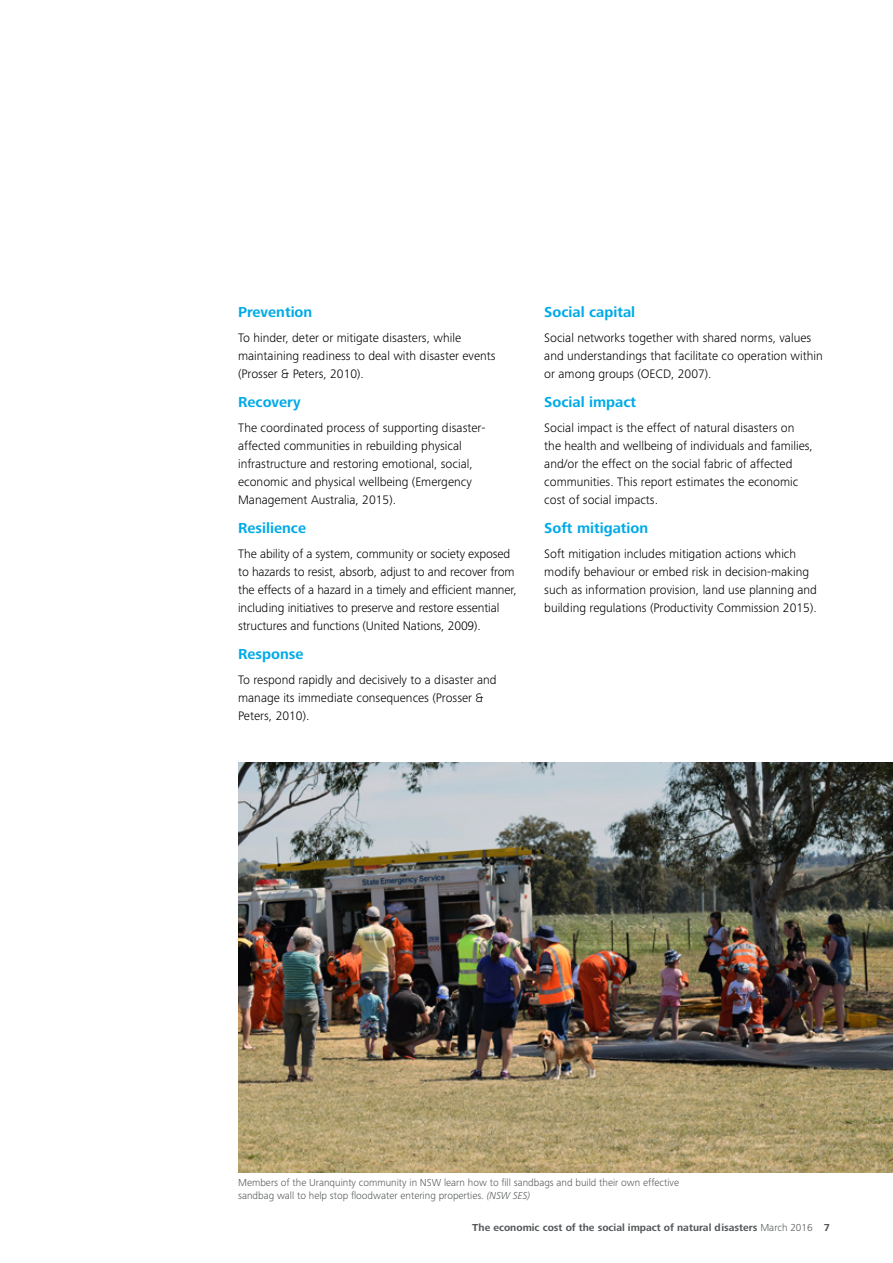
<style>
.page{position:relative;width:893px;height:1263px;background:#fff}
.page>*{position:absolute;margin:0;border:0;box-sizing:border-box;transform-origin:0 0}
.t1{font:700 15px "Frutiger Next Pro";color:#00aae7}
.t2{font:300 12.75px/18px "Frutiger Next Pro";color:#000}
.t3{font:300 10.5px/13.5px "Frutiger Next Pro";color:#545659}
.t4{font:700 10.5px "Frutiger Next Pro";color:#545659}
.s1{font-style:italic}
.s2{font-weight:300}
</style>
<div class="page">
<img style="left:238px;top:762px;width:655px;height:410px">
<p class="t1" style="left:238px;top:303px;width:76px">Prevention</p>
<p class="t2" style="left:238px;top:329px;width:259px">To hinder, deter or mitigate disasters, while maintaining readiness to deal with disaster events (Prosser &amp; Peters, 2010).</p>
<p class="t1" style="left:238px;top:393px;width:64px">Recovery</p>
<p class="t2" style="left:238px;top:419px;width:249px">The coordinated process of supporting disaster&shy;affected communities in rebuilding physical infrastructure and restoring emotional, social, economic and physical wellbeing (Emergency Management Australia, 2015).</p>
<p class="t1" style="left:238px;top:519px;width:69px">Resilience</p>
<p class="t2" style="left:238px;top:545px;width:280px">The ability of a system, community or society exposed to hazards to resist, absorb, adjust to and recover from the effects of a hazard in a timely and efficient manner, including initiatives to preserve and restore essential structures and functions (United Nations, 2009).</p>
<p class="t1" style="left:238px;top:645px;width:67px">Response</p>
<p class="t2" style="left:238px;top:671px;width:260px">To respond rapidly and decisively to a disaster and manage its immediate consequences (Prosser &amp;<br>Peters, 2010).</p>
<p class="t1" style="left:544px;top:303px;width:92px">Social capital</p>
<p class="t2" style="left:544px;top:329px;width:280px">Social networks together with shared norms, values and understandings that facilitate co operation within or among groups (OECD, 2007).</p>
<p class="t1" style="left:544px;top:393px;width:93px">Social impact</p>
<p class="t2" style="left:544px;top:419px;width:270px">Social impact is the effect of natural disasters on the health and wellbeing of individuals and families, and/or the effect on the social fabric of affected communities. This report estimates the economic cost of social impacts.</p>
<p class="t1" style="left:544px;top:519px;width:105px">Soft mitigation</p>
<p class="t2" style="left:544px;top:545px;width:274px">Soft mitigation includes mitigation actions which modify behaviour or embed risk in decision-making such as information provision, land use planning and building regulations (Productivity Commission 2015).</p>
<p class="t3" style="left:238px;top:1175px;width:442px">Members of the Uranquinty community in NSW learn how to fill sandbags and build their own effective sandbag wall to help stop floodwater entering properties. <span class="s1">(NSW SES)</span></p>
<p class="t4" style="left:472px;top:1221px;width:359px">The economic cost of the social impact of natural disasters <span class="s2">March 2016</span> 7</p>
</div>
